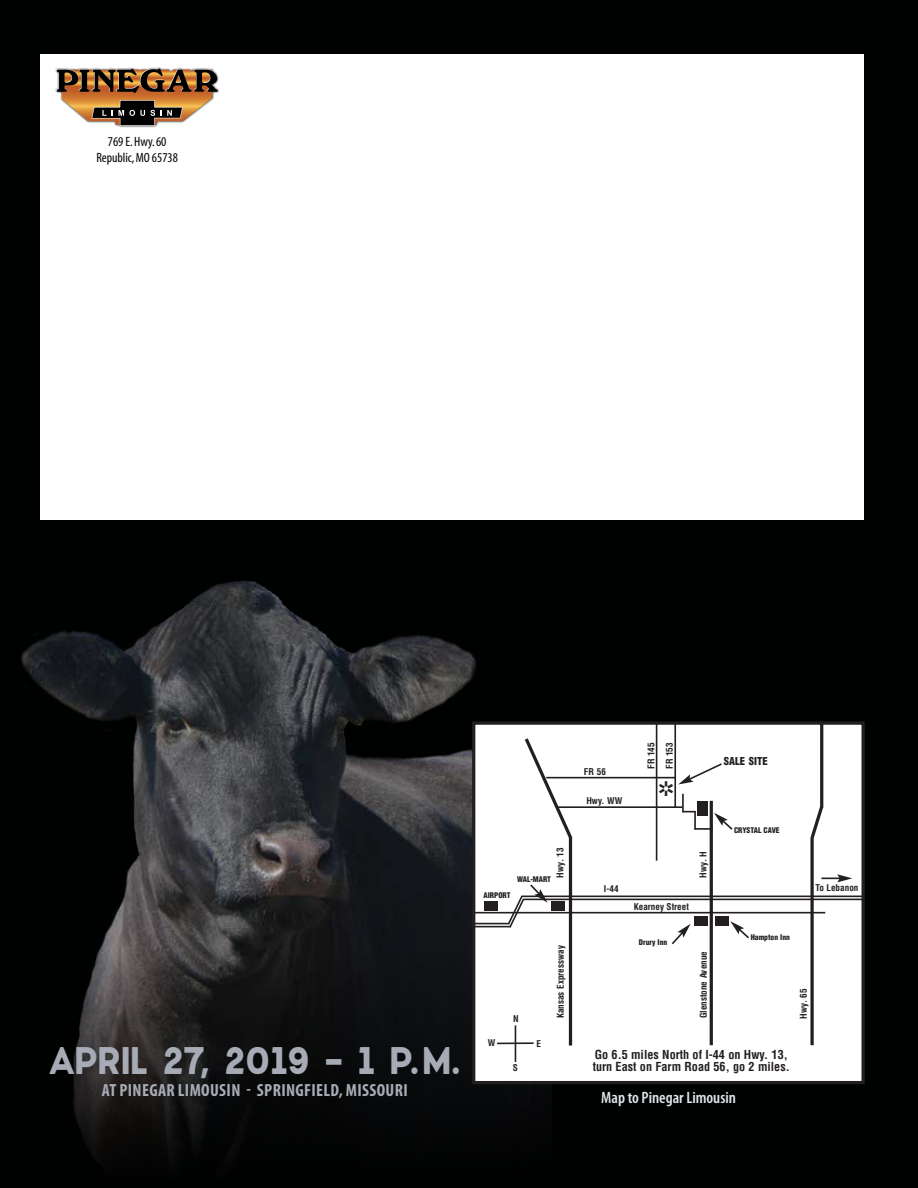
<style>
.page{position:relative;width:918px;height:1188px;background:#000101}
.page>*{position:absolute;margin:0;border:0;box-sizing:border-box;transform-origin:0 0}
.t1{font:700 37.8px "Charlevoix Pro";letter-spacing:-.045em;color:#a7abb5;scale:.9 1}
.t2{font:700 condensed 17.7px "Myriad Pro";letter-spacing:.02em;color:#a7abb5}
.t3{font:600 condensed 16.5px "Myriad Pro";color:#e4e5ea}
.t4{font:condensed 13.5px/16.2px "Myriad";color:#000;text-align:center}
.t5{font:700 condensed 12.15px/12.1px "Helvetica";color:#231f20}
.t6{font:900 condensed 10.65px "Helvetica";color:#231f20}
.t7{font:700 condensed 9.15px/18.1px "Helvetica";color:#231f20}
.t8{font:900 condensed 7.65px "Helvetica";color:#231f20}
</style>
<div class="page">
<img style="left:21px;top:581px;width:521px;height:580px">
<svg style="left:470px;top:720px;width:395px;height:366px;background:#f0f0f0"></svg>
<hr style="left:569px;top:837px;width:3px;height:209px;background:#231f20">
<hr style="left:710px;top:801px;width:3px;height:244px;background:#231f20">
<svg style="left:810px;top:842px;width:4px;height:203px"></svg>
<hr style="left:656px;top:722px;width:1px;height:139px;background:#231f20">
<hr style="left:820px;top:721px;width:3px;height:86px;background:#231f20">
<hr style="left:472px;top:912px;width:353px;height:1px;background:#231f20">
<hr style="left:522px;top:896px;width:342px;height:1px;background:#231f20">
<hr style="left:473px;top:923px;width:36px;height:1px;background:#231f20">
<hr style="left:523px;top:899px;width:339px;height:1px;background:#231f20">
<hr style="left:474px;top:926px;width:37px;height:1px;background:#231f20">
<svg style="left:808px;top:802px;width:18px;height:40px"></svg>
<hr style="left:546px;top:777px;width:130px;height:1px;background:#231f20">
<hr style="left:556px;top:806px;width:127px;height:2px;background:#231f20">
<hr style="left:674px;top:724px;width:2px;height:84px;background:#231f20">
<div style="left:715px;top:916px;width:13px;height:10px;background:#231f20"></div>
<div style="left:694px;top:916px;width:14px;height:10px;background:#231f20"></div>
<div style="left:551px;top:902px;width:14px;height:9px;background:#231f20"></div>
<div style="left:485px;top:902px;width:13px;height:9px;background:#231f20"></div>
<svg style="left:730px;top:921px;width:21px;height:19px"></svg>
<svg style="left:670px;top:924px;width:21px;height:22px"></svg>
<svg style="left:506px;top:883px;width:42px;height:46px;background:#dbdbdb"></svg>
<svg style="left:821px;top:874px;width:31px;height:8px"></svg>
<hr style="left:515px;top:1025px;width:1px;height:37px;background:#231f20">
<hr style="left:497px;top:1042px;width:37px;height:2px;background:#231f20">
<div style="left:40px;top:55px;width:824px;height:465px;background:#fff"></div>
<div style="left:55px;top:67px;width:165px;height:61px;background:#000;opacity:.75"></div>
<svg style="left:56px;top:68px;width:162px;height:58px;background:#967353"></svg>
<svg style="left:659px;top:762px;width:75px;height:69px;background:#e2e1e1"></svg>
<h3 class="t4" style="left:96px;top:134px;width:83px">769 E. Hwy. 60<br>Republic, MO 65738</h3>
<h1 class="t1" style="left:47px;top:1035px;width:463px">APRIL 27, 2019 - 1 P.M.</h1>
<h2 class="t2" style="left:102px;top:1080px;width:308px">AT PINEGAR LIMOUSIN - SPRINGFIELD, MISSOURI</h2>
<p class="t7" style="left:584px;top:763px;width:24px">FR 56</p>
<p class="t7" style="left:586px;top:791px;width:37px">Hwy. WW</p>
<p class="t7" style="left:642px;top:769px;width:28px;rotate:-90deg">FR 145<br>FR 153</p>
<p class="t7" style="left:551px;top:878px;width:31px;rotate:-90deg">Hwy. 13</p>
<p class="t7" style="left:694px;top:878px;width:28px;rotate:-90deg">Hwy. H</p>
<p class="t8" style="left:517px;top:874px;width:35px">WAL-MART</p>
<p class="t8" style="left:484px;top:891px;width:28px">AIRPORT</p>
<p class="t7" style="left:513px;top:1010px;width:7px">N</p>
<p class="t7" style="left:488px;top:1034px;width:9px">W</p>
<p class="t7" style="left:536px;top:1034px;width:6px">E</p>
<p class="t7" style="left:604px;top:880px;width:16px">I-44</p>
<p class="t7" style="left:634px;top:898px;width:57px">Kearney Street</p>
<p class="t8" style="left:639px;top:937px;width:30px">Drury Inn</p>
<p class="t7" style="left:551px;top:1018px;width:74px;rotate:-90deg">Kansas Expressway</p>
<p class="t7" style="left:694px;top:1018px;width:69px;rotate:-90deg">Glenstone Avenue</p>
<p class="t6" style="left:724px;top:755px;width:45px">SALE SITE</p>
<p class="t8" style="left:734px;top:825px;width:47px">CRYSTAL CAVE</p>
<p class="t8" style="left:751px;top:932px;width:41px">Hampton Inn</p>
<p class="t7" style="left:513px;top:1059px;width:7px">S</p>
<h3 class="t5" style="left:593px;top:1048px;width:199px">Go 6.5 miles North of I-44 on Hwy. 13, turn East on Farm Road 56, go 2 miles.</h3>
<h3 class="t3" style="left:601px;top:1088px;width:136px">Map to Pinegar Limousin</h3>
<p class="t7" style="left:816px;top:878px;width:44px">To Lebanon</p>
<p class="t7" style="left:794px;top:1019px;width:31px;rotate:-90deg">Hwy. 65</p>
</div>
